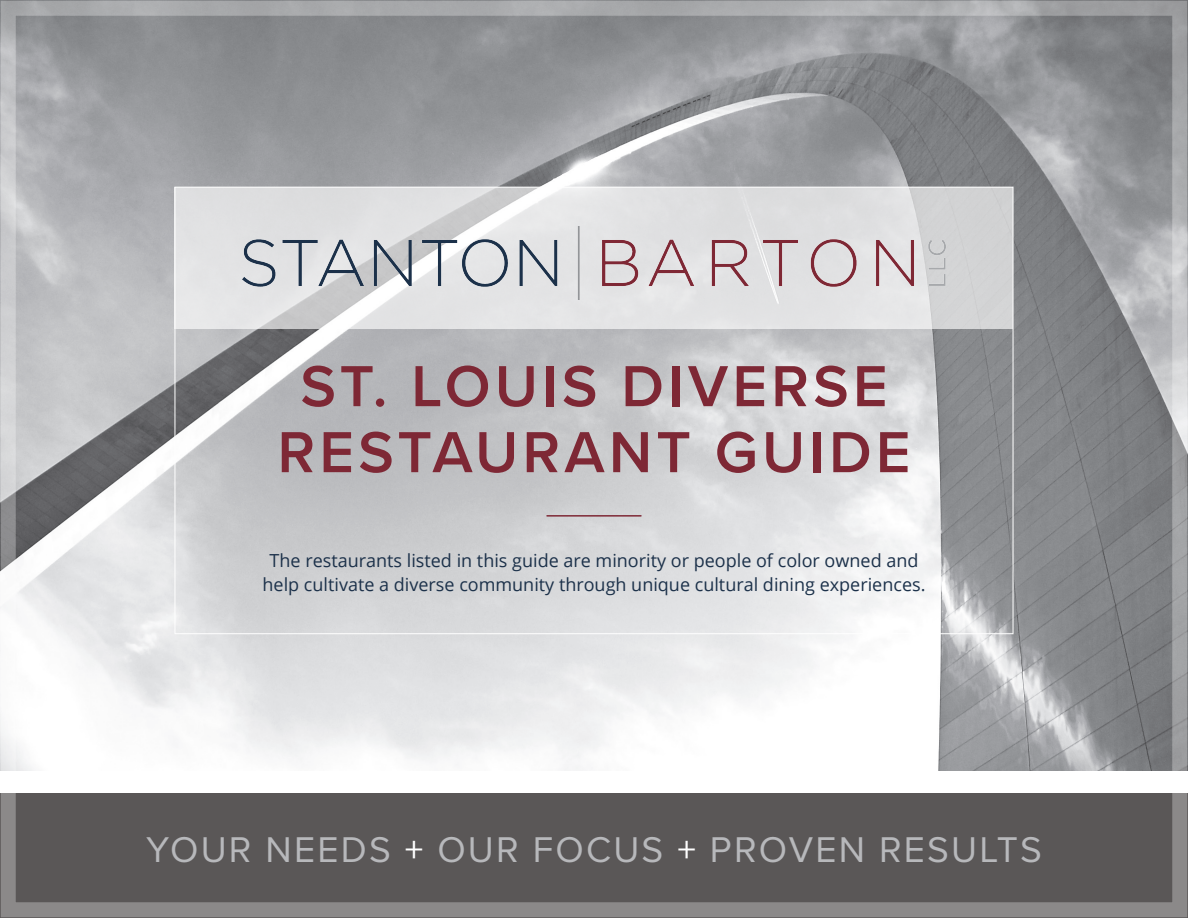
<style>
.page{position:relative;width:1188px;height:918px;background:#fff}
.page>*{position:absolute;margin:0;border:0;box-sizing:border-box;transform-origin:0 0}
.t1{font:600 60px/66px "Proxima Nova";letter-spacing:.07em;color:#7e2835;text-align:center}
.t2{font:37.2px "Proxima Nova";letter-spacing:.06em;color:#b7b8bb}
.t3{font:18px/24px "Open Sans";color:#1c314a;text-align:center}
.s1{color:#fff}
</style>
<div class="page">
<img style="left:1px;top:0;width:1187px;height:771px">
<div style="left:0;top:793px;width:1188px;height:125px;background:#5a5757"></div>
<svg style="left:176px;top:189px;width:836px;height:139px;background:#dedfe0"></svg>
<img style="left:242px;top:226px;width:704px;height:73px">
<div style="left:1px;top:1px;width:1186px;height:916px;border:15px solid #fff"></div>
<hr style="left:547px;top:515px;width:94px;height:2px;background:#7e2835">
<p class="t1" style="left:278px;top:351px;width:634px">ST. LOUIS DIVERSE<br>RESTAURANT GUIDE</p>
<p class="t3" style="left:263px;top:548px;width:664px">The restaurants listed in this guide are minority or people of color owned and help cultivate a diverse community through unique cultural dining experiences.</p>
<p class="t2" style="left:146px;top:822px;width:897px">YOUR NEEDS <span class="s1">+</span> OUR FOCUS <span class="s1">+</span> PROVEN RESULTS</p>
</div>
